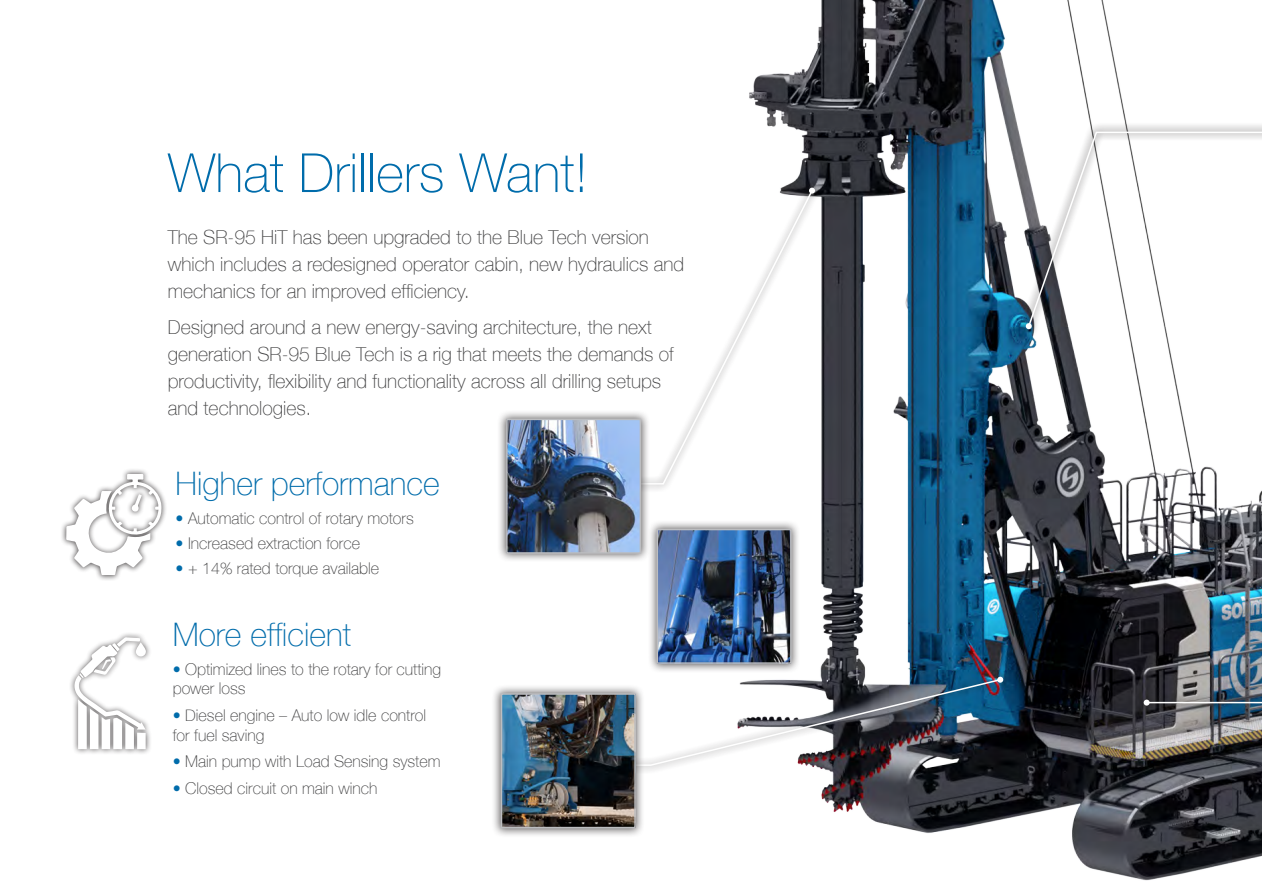
<style>
.page{position:relative;width:1262px;height:893px;background:#fff}
.page>*{position:absolute;margin:0;border:0;box-sizing:border-box;transform-origin:0 0}
.t1{font:100 54px "Helvetica Neue LT";color:#006cab}
.t2{font:100 32.4px "Helvetica Neue LT";color:#006cab}
.t3{font:100 19.5px/27px "Helvetica Neue LT";color:#3e3e3f}
.t4{font:100 16.2px/18.9px "Helvetica Neue LT";color:#3e3e3f}
.s1{color:#006cab}
</style>
<div class="page">
<img style="left:749px;top:0;width:512px;height:881px">
<div style="left:628px;top:180px;width:194px;height:313px;background:#231f20;opacity:.75"></div>
<svg style="left:634px;top:189px;width:180px;height:296px"></svg>
<svg style="left:809px;top:188px;width:6px;height:6px"></svg>
<div style="left:579px;top:669px;width:431px;height:104px;background:#231f20;opacity:.75"></div>
<svg style="left:584px;top:676px;width:419px;height:90px"></svg>
<div style="left:1134px;top:690px;width:127px;height:24px;background:#231f20;opacity:.75"></div>
<hr style="left:1146px;top:701px;width:115px;height:2px;background:#fff">
<svg style="left:1143px;top:699px;width:6px;height:6px"></svg>
<div style="left:1016px;top:122px;width:245px;height:216px;background:#231f20;opacity:.75"></div>
<svg style="left:1026px;top:131px;width:235px;height:197px"></svg>
<svg style="left:1025px;top:323px;width:6px;height:6px"></svg>
<div style="left:496px;top:409px;width:154px;height:153px;background:#231f20;opacity:.75"></div>
<img style="left:509px;top:421px;width:129px;height:129px">
<div style="left:506px;top:418px;width:135px;height:135px;border:2px solid #bcbdc0"></div>
<div style="left:491px;top:684px;width:153px;height:153px;background:#231f20;opacity:.75"></div>
<img style="left:503px;top:696px;width:129px;height:129px">
<div style="left:500px;top:693px;width:135px;height:135px;border:2px solid #bcbdc0"></div>
<div style="left:60px;top:468px;width:107px;height:113px;background:#231f20;opacity:.75"></div>
<svg style="left:66px;top:474px;width:96px;height:101px"></svg>
<div style="left:69px;top:631px;width:83px;height:124px;background:#231f20;opacity:.75"></div>
<svg style="left:74px;top:637px;width:73px;height:112px"></svg>
<div style="left:647px;top:519px;width:153px;height:154px;background:#231f20;opacity:.75"></div>
<img style="left:659px;top:532px;width:129px;height:129px">
<div style="left:656px;top:529px;width:135px;height:135px;border:2px solid #bcbdc0"></div>
<p class="t1" style="left:168px;top:142px;width:422px">What Drillers Want!</p>
<p class="t3" style="left:168px;top:223px;width:517px">The SR-95 HiT has been upgraded to the Blue Tech version which includes a redesigned operator cabin, new hydraulics and mechanics for an improved efficiency.</p>
<p class="t3" style="left:168px;top:313px;width:507px">Designed around a new energy-saving architecture, the next generation SR-95 Blue Tech is a rig that meets the demands of productivity, flexibility and functionality across all drilling setups and technologies.</p>
<p class="t2" style="left:176px;top:464px;width:266px">Higher performance</p>
<p class="t4" style="left:176px;top:508px;width:239px"><span class="s1">•</span> Automatic control of rotary motors</p>
<p class="t4" style="left:176px;top:533px;width:186px"><span class="s1">•</span> Increased extraction force</p>
<p class="t4" style="left:176px;top:559px;width:205px"><span class="s1">•</span> + 14% rated torque available</p>
<p class="t2" style="left:173px;top:616px;width:180px">More efficient</p>
<p class="t4" style="left:173px;top:660px;width:270px"><span class="s1">•</span> Optimized lines to the rotary for cutting power loss</p>
<p class="t4" style="left:173px;top:705px;width:255px"><span class="s1">•</span> Diesel engine – Auto low idle control</p>
<p class="t4" style="left:173px;top:725px;width:93px">for fuel saving</p>
<p class="t4" style="left:173px;top:752px;width:269px"><span class="s1">•</span> Main pump with Load Sensing system</p>
<p class="t4" style="left:173px;top:778px;width:206px"><span class="s1">•</span> Closed circuit on main winch</p>
</div>
